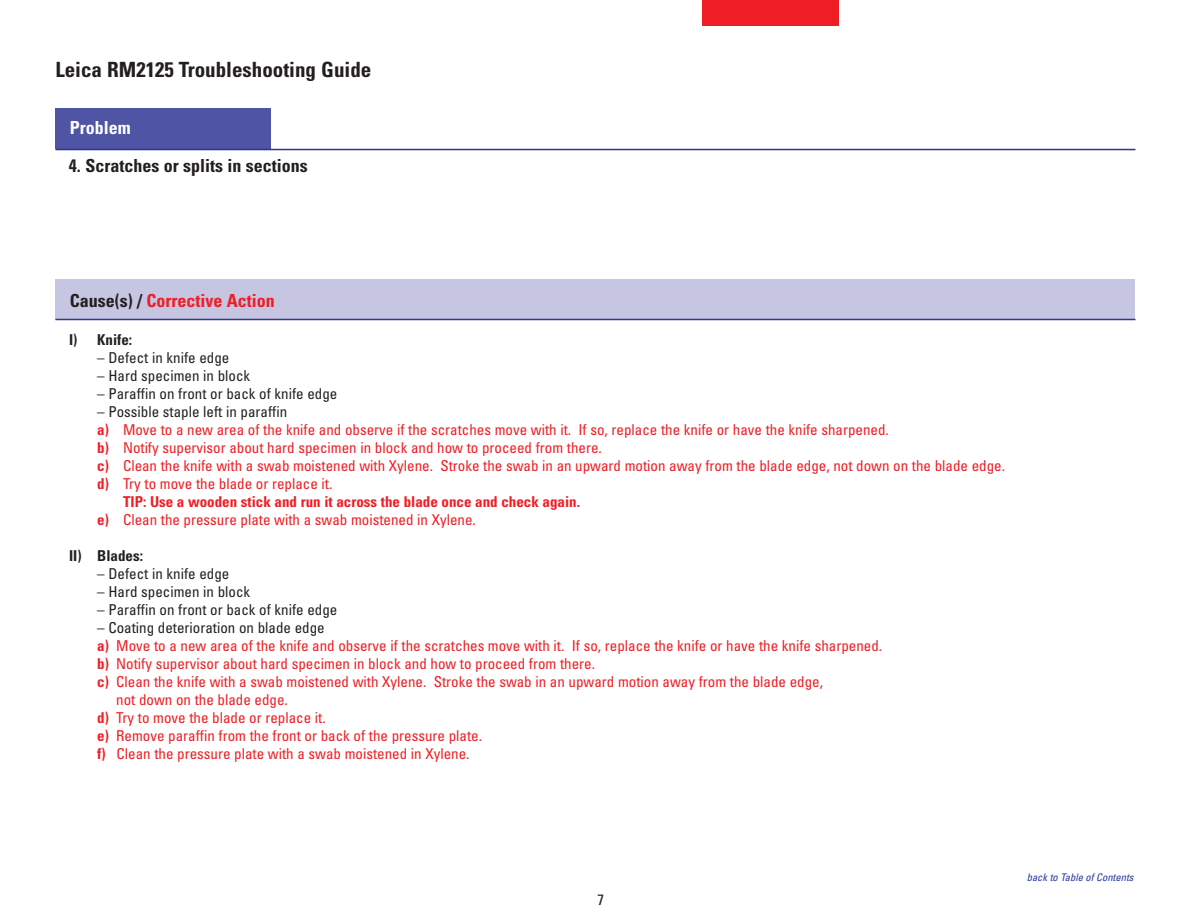
<style>
.page{position:relative;width:1188px;height:918px;background:#fff}
.page>*{position:absolute;margin:0;border:0;box-sizing:border-box;transform-origin:0 0}
.t1{font:700 condensed 21px "Univers";color:#231f20}
.t2{font:700 condensed 18px "Univers";color:#231f20}
.t3{font:700 condensed 18px "Univers";color:#ee1e24}
.t4{font:700 condensed 18px "Univers";color:#fff}
.t5{font:condensed 15px "Univers";color:#ee1e24}
.t6{font:condensed 15px "Univers";color:#231f20}
.t7{font:700 condensed 15px "Univers";color:#ee1e24}
.t8{font:700 condensed 15px "Univers";color:#231f20}
.t9{font:italic condensed 10.5px "Univers";color:#293795}
.s1{color:#231f20}
.s2{font-weight:700}
</style>
<div class="page">
<div style="left:56px;top:108px;width:216px;height:40px;background:#4f54a4"></div>
<div style="left:56px;top:280px;width:1080px;height:40px;background:#c6c5e2"></div>
<hr style="left:56px;top:319px;width:1080px;height:1px;background:#293795">
<div style="left:702px;top:0;width:136px;height:26px;background:#ee1e24"></div>
<hr style="left:56px;top:149px;width:1080px;height:1px;background:#293795">
<h1 class="t1" style="left:56px;top:61px;width:317px">Leica RM2125 Troubleshooting Guide</h1>
<p class="t4" style="left:70px;top:121px;width:63px">Problem</p>
<p class="t2" style="left:69px;top:159px;width:240px">4. Scratches or splits in sections</p>
<p class="t3" style="left:70px;top:294px;width:207px"><span class="s1">Cause(s) /</span> Corrective Action</p>
<p class="t8" style="left:69px;top:334px;width:65px">I) Knife:</p>
<p class="t6" style="left:97px;top:352px;width:134px">– Defect in knife edge</p>
<p class="t6" style="left:97px;top:370px;width:154px">– Hard specimen in block</p>
<p class="t6" style="left:97px;top:388px;width:242px">– Paraffin on front or back of knife edge</p>
<p class="t6" style="left:97px;top:406px;width:191px">– Possible staple left in paraffin</p>
<p class="t5" style="left:97px;top:424px;width:793px"><span class="s2">a)</span> Move to a new area of the knife and observe if the scratches move with it. If so, replace the knife or have the knife sharpened.</p>
<p class="t5" style="left:97px;top:442px;width:506px"><span class="s2">b)</span> Notify supervisor about hard specimen in block and how to proceed from there.</p>
<p class="t5" style="left:97px;top:460px;width:909px"><span class="s2">c)</span> Clean the knife with a swab moistened with Xylene. Stroke the swab in an upward motion away from the blade edge, not down on the blade edge.</p>
<p class="t5" style="left:97px;top:478px;width:237px"><span class="s2">d)</span> Try to move the blade or replace it.</p>
<p class="t7" style="left:123px;top:496px;width:459px">TIP: Use a wooden stick and run it across the blade once and check again.</p>
<p class="t5" style="left:97px;top:514px;width:380px"><span class="s2">e)</span> Clean the pressure plate with a swab moistened in Xylene.</p>
<p class="t8" style="left:69px;top:550px;width:76px">II) Blades:</p>
<p class="t6" style="left:97px;top:568px;width:134px">– Defect in knife edge</p>
<p class="t6" style="left:97px;top:586px;width:154px">– Hard specimen in block</p>
<p class="t6" style="left:97px;top:604px;width:242px">– Paraffin on front or back of knife edge</p>
<p class="t6" style="left:97px;top:622px;width:229px">– Coating deterioration on blade edge</p>
<p class="t5" style="left:97px;top:640px;width:786px"><span class="s2">a)</span> Move to a new area of the knife and observe if the scratches move with it. If so, replace the knife or have the knife sharpened.</p>
<p class="t5" style="left:97px;top:658px;width:499px"><span class="s2">b)</span> Notify supervisor about hard specimen in block and how to proceed from there.</p>
<p class="t5" style="left:97px;top:676px;width:727px"><span class="s2">c)</span> Clean the knife with a swab moistened with Xylene. Stroke the swab in an upward motion away from the blade edge,</p>
<p class="t5" style="left:116px;top:694px;width:173px">not down on the blade edge.</p>
<p class="t5" style="left:97px;top:712px;width:230px"><span class="s2">d)</span> Try to move the blade or replace it.</p>
<p class="t5" style="left:97px;top:730px;width:386px"><span class="s2">e)</span> Remove paraffin from the front or back of the pressure plate.</p>
<p class="t5" style="left:97px;top:748px;width:374px"><span class="s2">f)</span> Clean the pressure plate with a swab moistened in Xylene.</p>
<p class="t6" style="left:597px;top:894px;width:8px">7</p>
<p class="t9" style="left:1027px;top:873px;width:108px">back to Table of Contents</p>
</div>
